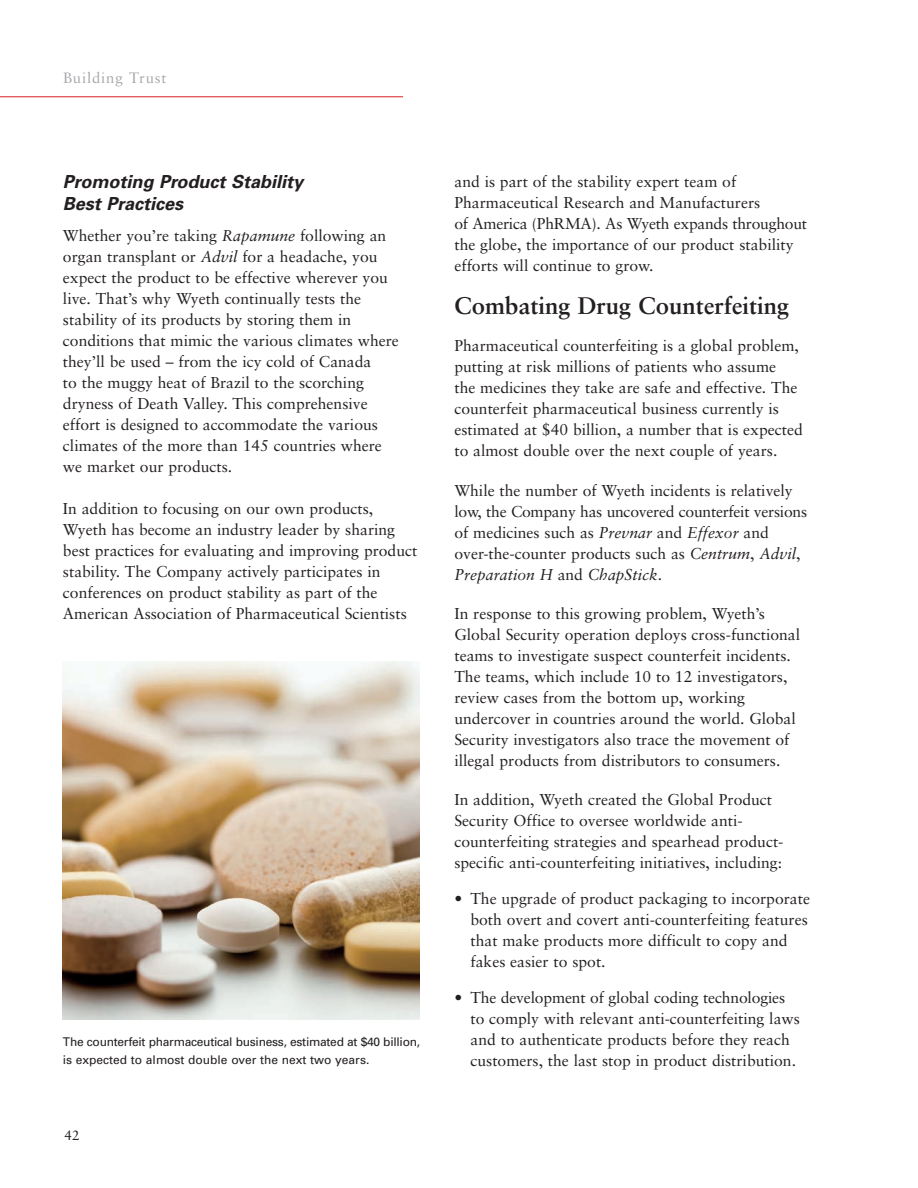
<style>
.page{position:relative;width:918px;height:1188px;background:#fff}
.page>*{position:absolute;margin:0;border:0;box-sizing:border-box;transform-origin:0 0}
.t1{font:700 24px "Sabon";color:#231f20}
.t2{font:italic 700 18px/21px "Univers";color:#231f20}
.t3{font:15.75px/21px "Sabon";color:#231f20}
.t4{font:15px "Sabon";letter-spacing:.055em;color:#a8a9ad}
.t5{font:13.5px "Sabon";color:#231f20}
.t6{font:12px/18px "Univers";letter-spacing:-.02em;color:#231f20}
.s1{font-style:italic}
</style>
<div class="page">
<hr style="left:0;top:96px;width:403px;height:1px;background:#da2128">
<img style="left:63px;top:662px;width:357px;height:357px">
<p class="t4" style="left:63px;top:71px;width:105px">Building Trust</p>
<p class="t2" style="left:63px;top:173px;width:245px">Promoting Product Stability<br>Best Practices</p>
<p class="t3" style="left:63px;top:226px;width:338px">Whether you’re taking <span class="s1">Rapamune</span> following an organ transplant or <span class="s1">Advil</span> for a headache, you expect the product to be effective wherever you live. That’s why Wyeth continually tests the stability of its products by storing them in conditions that mimic the various climates where they’ll be used – from the icy cold of Canada<br>to the muggy heat of Brazil to the scorching dryness of Death Valley. This comprehensive effort is designed to accommodate the various climates of the more than 145 countries where we market our products.</p>
<p class="t3" style="left:63px;top:499px;width:356px">In addition to focusing on our own products, Wyeth has become an industry leader by sharing best practices for evaluating and improving product stability. The Company actively participates in conferences on product stability as part of the American Association of Pharmaceutical Scientists</p>
<p class="t6" style="left:63px;top:1034px;width:359px">The counterfeit pharmaceutical business, estimated at $40 billion, is expected to almost double over the next two years.</p>
<p class="t5" style="left:64px;top:1129px;width:17px">42</p>
<p class="t3" style="left:454px;top:173px;width:354px">and is part of the stability expert team of Pharmaceutical Research and Manufacturers<br>of America (PhRMA). As Wyeth expands throughout the globe, the importance of our product stability efforts will continue to grow.</p>
<h1 class="t1" style="left:454px;top:295px;width:336px">Combating Drug Counterfeiting</h1>
<p class="t3" style="left:454px;top:336px;width:350px">Pharmaceutical counterfeiting is a global problem, putting at risk millions of patients who assume<br>the medicines they take are safe and effective. The counterfeit pharmaceutical business currently is estimated at $40 billion, a number that is expected to almost double over the next couple of years.</p>
<p class="t3" style="left:454px;top:482px;width:354px">While the number of Wyeth incidents is relatively low, the Company has uncovered counterfeit versions of medicines such as <span class="s1">Prevnar</span> and <span class="s1">Effexor</span> and over-the-counter products such as <span class="s1">Centrum</span>, <span class="s1">Advil</span>, <span class="s1">Preparation H</span> and <span class="s1">ChapStick</span>.</p>
<p class="t3" style="left:454px;top:605px;width:347px">In response to this growing problem, Wyeth’s Global Security operation deploys cross-functional teams to investigate suspect counterfeit incidents.<br>The teams, which include 10 to 12 investigators, review cases from the bottom up, working undercover in countries around the world. Global Security investigators also trace the movement of illegal products from distributors to consumers.</p>
<p class="t3" style="left:454px;top:791px;width:331px">In addition, Wyeth created the Global Product Security Office to oversee worldwide anti&shy;counterfeiting strategies and spearhead product&shy;specific anti-counterfeiting initiatives, including:</p>
<p class="t3" style="left:470px;top:890px;width:341px;text-indent:-16px">• The upgrade of product packaging to incorporate both overt and covert anti-counterfeiting features that make products more difficult to copy and fakes easier to spot.</p>
<p class="t3" style="left:470px;top:989px;width:331px;text-indent:-16px">• The development of global coding technologies to comply with relevant anti-counterfeiting laws and to authenticate products before they reach customers, the last stop in product distribution.</p>
</div>
